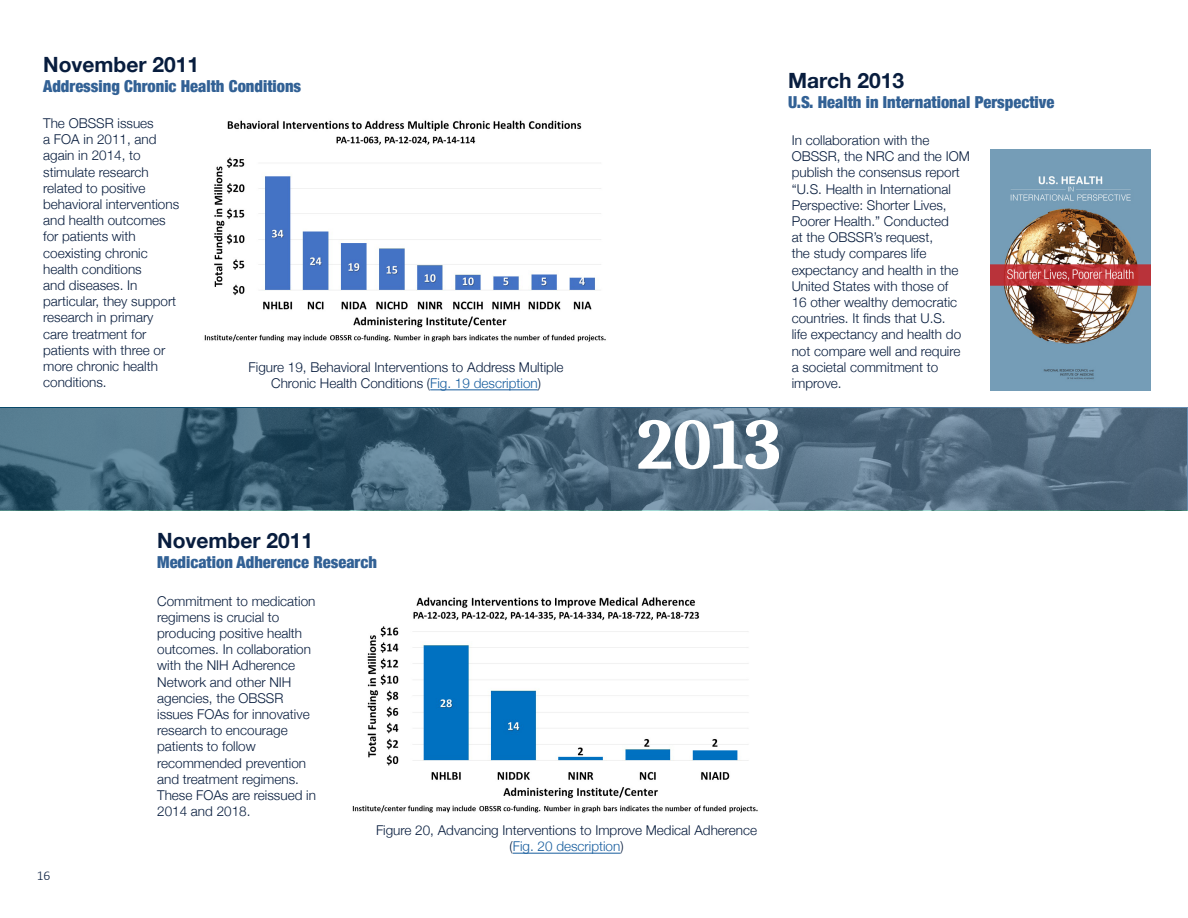
<style>
.page{position:relative;width:1188px;height:918px;background:#fff}
.page>*{position:absolute;margin:0;border:0;box-sizing:border-box;transform-origin:0 0}
.t1{font:700 72px "Caladea";color:#fff}
.t2{font:700 21px "Helvetica Neue";color:#081d3e}
.t3{font:900 condensed 16.5px "Helvetica Neue";color:#326195}
.t4{font:300 13.5px/16.2px "Helvetica Neue";color:#081d3e}
.t5{font:300 13.5px "Calibri";color:#081d3e}
.s1{color:#175d9e}
</style>
<div class="page">
<hr style="left:430px;top:390px;width:108px;height:1px;background:#175d9e">
<hr style="left:513px;top:853px;width:107px;height:1px;background:#175d9e">
<img style="left:0;top:408px;width:1187px;height:103px">
<img style="left:352px;top:597px;width:406px;height:216px">
<img style="left:204px;top:120px;width:402px;height:222px">
<img style="left:990px;top:150px;width:161px;height:240px">
<h3 class="t2" style="left:43px;top:48px;width:157px">November 2011</h3>
<h3 class="t3" style="left:43px;top:72px;width:260px">Addressing Chronic Health Conditions</h3>
<h3 class="t2" style="left:788px;top:64px;width:117px">March 2013</h3>
<h3 class="t3" style="left:788px;top:88px;width:268px">U.S. Health in International Perspective</h3>
<p class="t4" style="left:43px;top:114px;width:137px">The OBSSR issues<br>a FOA in 2011, and again in 2014, to stimulate research related to positive behavioral interventions and health outcomes for patients with coexisting chronic health conditions<br>and diseases. In particular, they support research in primary care treatment for patients with three or more chronic health conditions.</p>
<p class="t4" style="left:792px;top:131px;width:180px">In collaboration with the<br>OBSSR, the NRC and the IOM publish the consensus report “U.S. Health in International<br>Perspective: Shorter Lives,<br>Poorer Health.” Conducted<br>at the OBSSR’s request,<br>the study compares life expectancy and health in the<br>United States with those of<br>16 other wealthy democratic countries. It finds that U.S.<br>life expectancy and health do not compare well and require a societal commitment to improve.</p>
<p class="t4" style="left:249px;top:358px;width:316px;text-align:center">Figure 19, Behavioral Interventions to Address Multiple<br>Chronic Health Conditions (<span class="s1">Fig. 19 description</span>)</p>
<h3 class="t2" style="left:157px;top:524px;width:157px">November 2011</h3>
<h3 class="t3" style="left:157px;top:549px;width:221px">Medication Adherence Research</h3>
<p class="t4" style="left:157px;top:592px;width:160px">Commitment to medication regimens is crucial to producing positive health outcomes. In collaboration with the NIH Adherence<br>Network and other NIH agencies, the OBSSR issues FOAs for innovative research to encourage patients to follow recommended prevention and treatment regimens.<br>These FOAs are reissued in<br>2014 and 2018.</p>
<h2 class="t1" style="left:637px;top:399px;width:146px">2013</h2>
<p class="t5" style="left:37px;top:867px;width:15px">16</p>
<p class="t4" style="left:376px;top:821px;width:383px;text-align:center">Figure 20, Advancing Interventions to Improve Medical Adherence (<span class="s1">Fig. 20 description</span>)</p>
</div>
